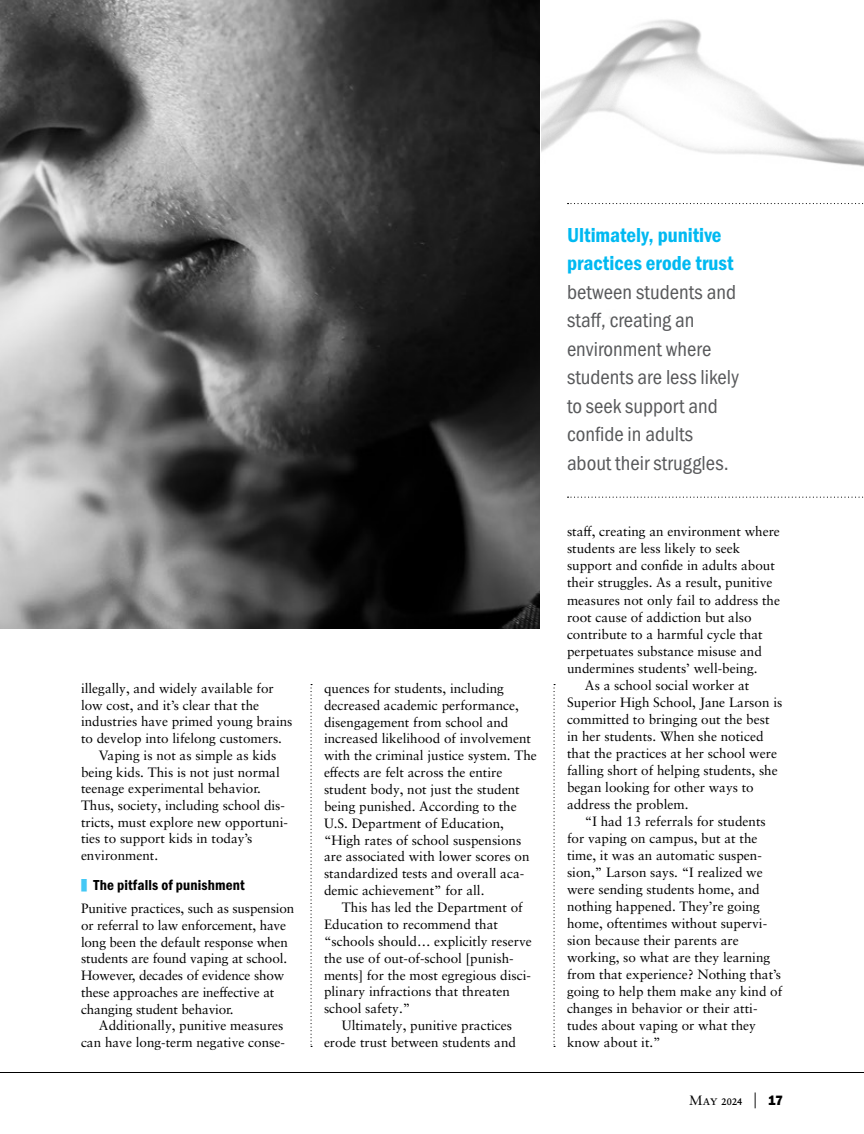
<style>
.page{position:relative;width:864px;height:1134px;background:#fff}
.page>*{position:absolute;margin:0;border:0;box-sizing:border-box;transform-origin:0 0}
.t1{font:21px/28.5px "Franklin Gothic URW Cond";color:#58595b}
.t2{font:21px/28.5px "Franklin Gothic URW Con Dem";color:#00b9f1}
.t3{font:15px "Franklin Gothic URW Con Dem";letter-spacing:.01em;color:#000}
.t4{font:13.5px/16.8px "Sabon LT Pro";color:#000}
.s1{color:#44c8f5}
.s2{font-size:20.25px}
.s3{font-family:"Franklin Gothic URW Hea";font-size:14.1px}
</style>
<div class="page">
<img style="left:0;top:0;width:540px;height:628px">
<img style="left:542px;top:19px;width:322px;height:300px">
<svg style="left:568px;top:203px;width:296px;height:1px"></svg>
<svg style="left:568px;top:497px;width:296px;height:1px"></svg>
<svg style="left:310px;top:684px;width:2px;height:363px"></svg>
<svg style="left:554px;top:684px;width:1px;height:363px"></svg>
<hr style="left:0;top:1072px;width:864px;height:1px;background:#000">
<p class="t4" style="left:81px;top:679px;width:194px">illegally, and widely available for</p>
<p class="t4" style="left:81px;top:696px;width:180px">low cost, and it’s clear that the</p>
<p class="t4" style="left:81px;top:713px;width:213px">industries have primed young brains</p>
<p class="t4" style="left:81px;top:730px;width:203px">to develop into lifelong customers.</p>
<p class="t4" style="left:99px;top:746px;width:179px">Vaping is not as simple as kids</p>
<p class="t4" style="left:81px;top:763px;width:200px">being kids. This is not just normal</p>
<p class="t4" style="left:81px;top:780px;width:181px">teenage experimental behavior.</p>
<p class="t4" style="left:81px;top:797px;width:206px">Thus, society, including school dis-</p>
<p class="t4" style="left:81px;top:813px;width:209px">tricts, must explore new opportuni-</p>
<p class="t4" style="left:81px;top:830px;width:173px">ties to support kids in today’s</p>
<p class="t4" style="left:81px;top:847px;width:79px">environment.</p>
<p class="t3" style="left:75px;top:875px;width:171px"><span class="s1">|</span>The pitfalls of punishment</p>
<p class="t4" style="left:81px;top:900px;width:215px">Punitive practices, such as suspension or referral to law enforcement, have long been the default response when students are found vaping at school.<br>However, decades of evidence show these approaches are ineffective at changing student behavior.</p>
<p class="t4" style="left:81px;top:1017px;width:205px;text-align:right">Additionally, punitive measures can have long-term negative conse-</p>
<p class="t4" style="left:324px;top:679px;width:214px">quences for students, including decreased academic performance, disengagement from school and increased likelihood of involvement with the criminal justice system. The effects are felt across the entire student body, not just the student being punished. According to the U.S. Department of Education, “High rates of school suspensions are associated with lower scores on standardized tests and overall aca&shy;demic achievement” for all.</p>
<p class="t4" style="left:324px;top:899px;width:209px;text-indent:18px">This has led the Department of<br>Education to recommend that “schools should… explicitly reserve the use of out-of-school [punish&shy;ments] for the most egregious disci&shy;plinary infractions that threaten school safety.”</p>
<p class="t4" style="left:324px;top:1017px;width:194px;text-align:right">Ultimately, punitive practices erode trust between students and</p>
<h1 class="t2" style="left:567px;top:219px;width:168px">Ultimately, punitive practices erode trust</h1>
<h1 class="t1" style="left:567px;top:276px;width:173px">between students and staff, creating an environment where students are less likely to seek support and confide in adults about their struggles.</h1>
<p class="t4" style="left:567px;top:523px;width:214px">staff, creating an environment where</p>
<p class="t4" style="left:567px;top:540px;width:175px">students are less likely to seek</p>
<p class="t4" style="left:567px;top:557px;width:209px">support and confide in adults about</p>
<p class="t4" style="left:567px;top:574px;width:207px">their struggles. As a result, punitive</p>
<p class="t4" style="left:567px;top:591px;width:215px">measures not only fail to address the</p>
<p class="t4" style="left:567px;top:608px;width:186px">root cause of addiction but also</p>
<p class="t4" style="left:567px;top:625px;width:197px">contribute to a harmful cycle that</p>
<p class="t4" style="left:567px;top:642px;width:197px">perpetuates substance misuse and</p>
<p class="t4" style="left:567px;top:659px;width:192px">undermines students’ well-being.</p>
<p class="t4" style="left:585px;top:676px;width:166px">As a school social worker at</p>
<p class="t4" style="left:567px;top:693px;width:217px">Superior High School, Jane Larson is</p>
<p class="t4" style="left:567px;top:710px;width:204px">committed to bringing out the best</p>
<p class="t4" style="left:567px;top:727px;width:198px">in her students. When she noticed</p>
<p class="t4" style="left:567px;top:744px;width:212px">that the practices at her school were</p>
<p class="t4" style="left:567px;top:761px;width:212px">falling short of helping students, she</p>
<p class="t4" style="left:567px;top:778px;width:188px">began looking for other ways to</p>
<p class="t4" style="left:567px;top:795px;width:123px">address the problem.</p>
<p class="t4" style="left:585px;top:812px;width:182px">“I had 13 referrals for students</p>
<p class="t4" style="left:567px;top:829px;width:192px">for vaping on campus, but at the</p>
<p class="t4" style="left:567px;top:846px;width:196px">time, it was an automatic suspen-</p>
<p class="t4" style="left:567px;top:863px;width:197px">sion,” Larson says. “I realized we</p>
<p class="t4" style="left:567px;top:880px;width:194px">were sending students home, and</p>
<p class="t4" style="left:567px;top:897px;width:194px">nothing happened. They’re going</p>
<p class="t4" style="left:567px;top:914px;width:202px">home, oftentimes without supervi-</p>
<p class="t4" style="left:567px;top:931px;width:173px">sion because their parents are</p>
<p class="t4" style="left:567px;top:948px;width:205px">working, so what are they learning</p>
<p class="t4" style="left:567px;top:965px;width:216px">from that experience? Nothing that’s</p>
<p class="t4" style="left:567px;top:982px;width:217px">going to help them make any kind of</p>
<p class="t4" style="left:567px;top:999px;width:192px">changes in behavior or their atti-</p>
<p class="t4" style="left:567px;top:1016px;width:191px">tudes about vaping or what they</p>
<p class="t4" style="left:567px;top:1033px;width:95px">know about it.”</p>
<p class="t4" style="left:689px;top:1092px;width:95px">May 2024 <span class="s2">|</span> <span class="s3">17</span></p>
</div>
